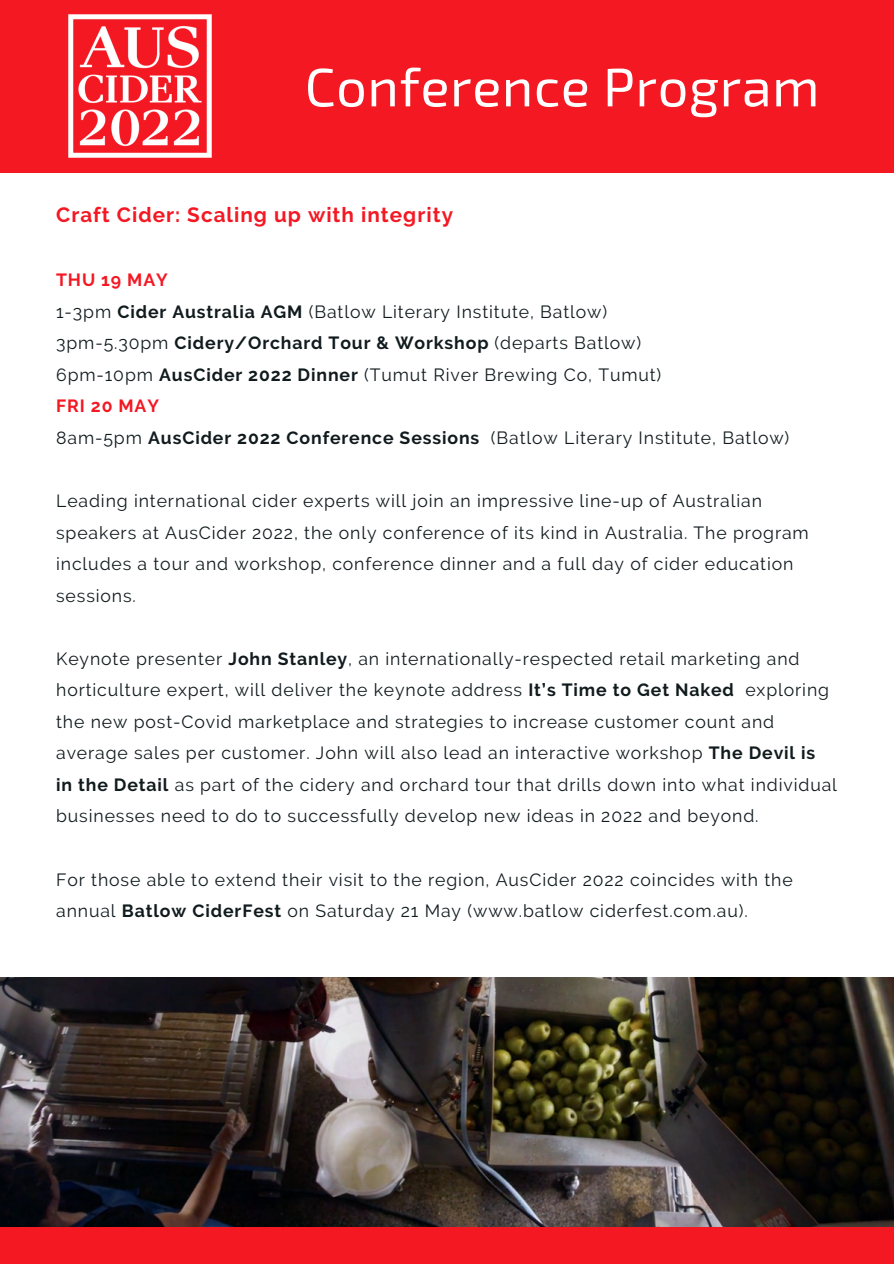
<style>
.page{position:relative;width:894px;height:1264px;background:#fff}
.page>*{position:absolute;margin:0;border:0;box-sizing:border-box;transform-origin:0 0}
.t1{font:54px "Exo 2";letter-spacing:.01em;color:#fff}
.t2{font:700 20.7px "Raleway";letter-spacing:.05em;color:#f41823}
.t3{font:17.7px/31.5px "Raleway";letter-spacing:.05em;color:#111b1e}
.t4{font:700 17.7px "Raleway";letter-spacing:.05em;color:#111b1e}
.t5{font:700 17.7px "Raleway";letter-spacing:.05em;color:#f41823}
.s1{font-weight:700}
.s2{font-weight:400}
</style>
<div class="page">
<div style="left:0;top:0;width:893px;height:172px;background:#f41823"></div>
<img style="left:47px;top:14px;width:187px;height:159px">
<img style="left:0;top:978px;width:893px;height:248px">
<div style="left:0;top:1226px;width:893px;height:37px;background:#f41823"></div>
<p class="t1" style="left:305px;top:52px;width:516px">Conference Program</p>
<p class="t2" style="left:56px;top:203px;width:398px">Craft Cider: Scaling up with integrity</p>
<p class="t5" style="left:56px;top:270px;width:113px">THU 19 MAY</p>
<p class="t3" style="left:56px;top:296px;width:552px">1-3pm <span class="s1">Cider Australia AGM</span> (Batlow Literary Institute, Batlow)</p>
<p class="t4" style="left:56px;top:333px;width:586px"><span class="s2">3pm-5.30pm</span> Cidery/Orchard Tour &amp; Workshop <span class="s2">(departs Batlow)</span></p>
<p class="t3" style="left:56px;top:359px;width:606px">6pm-10pm <span class="s1">AusCider 2022 Dinner</span> (Tumut River Brewing Co, Tumut)</p>
<p class="t5" style="left:56px;top:396px;width:104px">FRI 20 MAY</p>
<p class="t3" style="left:56px;top:422px;width:734px">8am-5pm <span class="s1">AusCider 2022 Conference Sessions</span> (Batlow Literary Institute, Batlow)</p>
<p class="t3" style="left:56px;top:485px;width:754px">Leading international cider experts will join an impressive line-up of Australian speakers at AusCider 2022, the only conference of its kind in Australia. The program includes a tour and workshop, conference dinner and a full day of cider education sessions.</p>
<p class="t3" style="left:56px;top:642px;width:782px">Keynote presenter <span class="s1">John Stanley</span>, an internationally-respected retail marketing and horticulture expert, will deliver the keynote address <span class="s1">It’s Time to Get Naked</span> exploring the new post-Covid marketplace and strategies to increase customer count and average sales per customer. John will also lead an interactive workshop <span class="s1">The Devil is<br>in the Detail</span> as part of the cidery and orchard tour that drills down into what individual businesses need to do to successfully develop new ideas in 2022 and beyond.</p>
<p class="t3" style="left:56px;top:863px;width:737px">For those able to extend their visit to the region, AusCider 2022 coincides with the annual <span class="s1">Batlow CiderFest</span> on Saturday 21 May (www.batlow ciderfest.com.au).</p>
</div>
